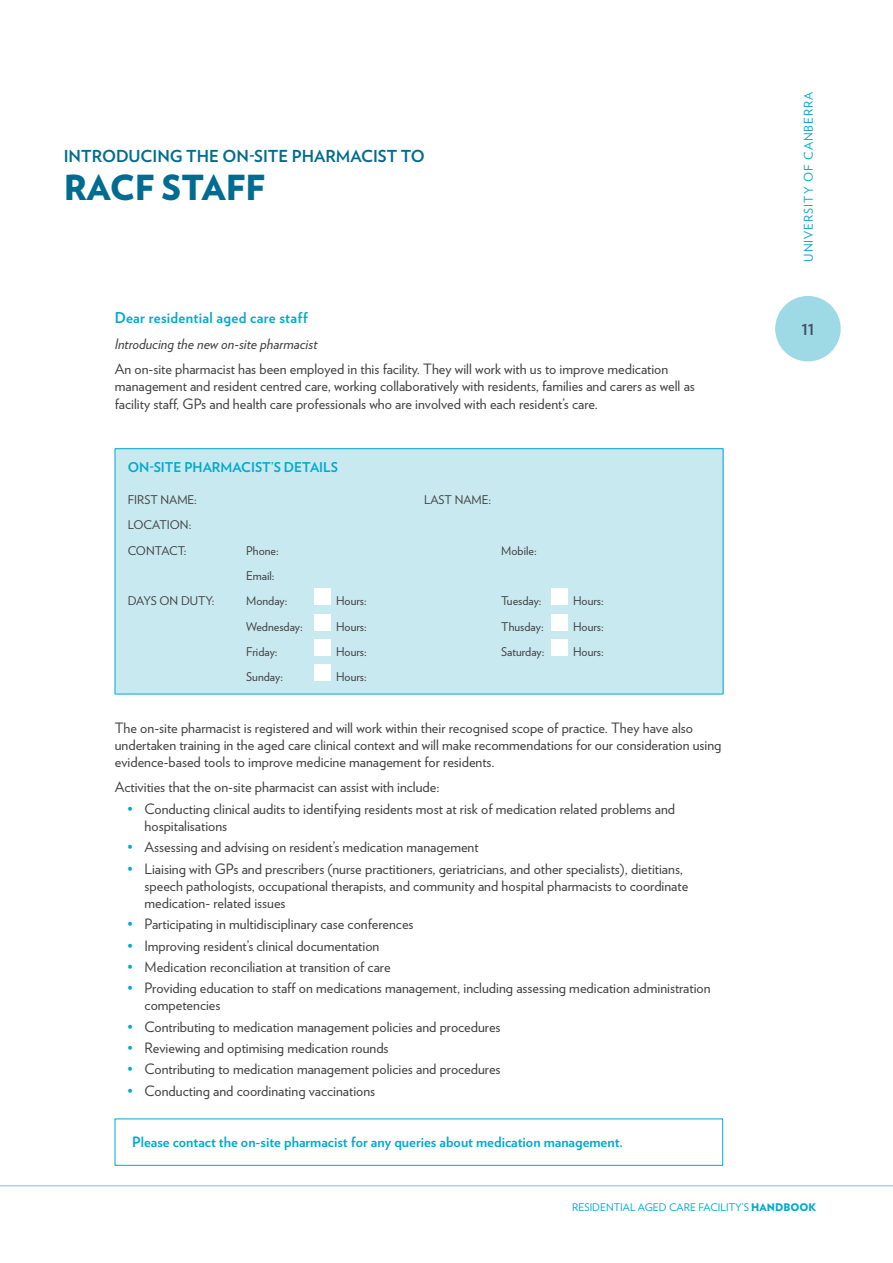
<style>
.page{position:relative;width:893px;height:1263px;background:#fff}
.page>*{position:absolute;margin:0;border:0;box-sizing:border-box;transform-origin:0 0}
.t1{font:900 34.5px "Verlag";color:#006c91}
.t2{font:700 16.5px "Verlag";color:#006c91}
.t3{font:700 15px "Verlag";letter-spacing:.02em;color:#00a9cf}
.t4{font:700 15px "Verlag";color:#424d61}
.t5{font:14.25px/17.1px "Verlag";color:#414042}
.t6{font:700 14.25px "Verlag";color:#00a9cf}
.t7{font:italic 14.25px "Verlag";color:#414042}
.t8{font:700 13.5px "Verlag";color:#00a9cf}
.t9{font:12px/25.3px "Verlag";color:#414042}
.t10{font:12px "Verlag";letter-spacing:.08em;color:#00a9cf}
.t11{font:10.5px "Verlag";color:#00a9cf}
.s1{color:#00a9cf}
.s2{font-weight:900}
</style>
<div class="page">
<div style="left:775px;top:296px;width:66px;height:65px;background:#9edae6;border-radius:50%"></div>
<hr style="left:0;top:1185px;width:893px;height:1px;background:#9edae6">
<div style="left:115px;top:449px;width:608px;height:245px;background:#c8e9ef"></div>
<hr style="left:115px;top:448px;width:608px;height:1px;background:#00a9cf">
<hr style="left:115px;top:449px;width:1px;height:245px;background:#00a9cf">
<hr style="left:723px;top:449px;width:1px;height:245px;background:#00a9cf">
<hr style="left:115px;top:694px;width:608px;height:1px;background:#00a9cf">
<div style="left:314px;top:588px;width:17px;height:17px;background:#fff"></div>
<div style="left:551px;top:588px;width:17px;height:17px;background:#fff"></div>
<div style="left:314px;top:614px;width:17px;height:16px;background:#fff"></div>
<div style="left:551px;top:614px;width:17px;height:16px;background:#fff"></div>
<div style="left:314px;top:639px;width:17px;height:17px;background:#fff"></div>
<div style="left:551px;top:639px;width:17px;height:17px;background:#fff"></div>
<div style="left:314px;top:664px;width:17px;height:17px;background:#fff"></div>
<p class="t2" style="left:64px;top:143px;width:363px">INTRODUCING THE ON-SITE PHARMACIST TO</p>
<h1 class="t1" style="left:64px;top:159px;width:203px">RACF STAFF</h1>
<p class="t3" style="left:115px;top:306px;width:194px">Dear residential aged care staff</p>
<p class="t7" style="left:115px;top:333px;width:204px">Introducing the new on-site pharmacist</p>
<p class="t5" style="left:115px;top:360px;width:582px">An on-site pharmacist has been employed in this facility. They will work with us to improve medication management and resident centred care, working collaboratively with residents, families and carers as well as facility staff, GPs and health care professionals who are involved with each resident’s care.</p>
<p class="t8" style="left:128px;top:457px;width:212px">ON-SITE PHARMACIST’S DETAILS</p>
<p class="t9" style="left:128px;top:486px;width:71px">FIRST NAME:</p>
<p class="t9" style="left:424px;top:486px;width:69px">LAST NAME:</p>
<p class="t9" style="left:128px;top:512px;width:65px">LOCATION:<br>CONTACT:</p>
<p class="t9" style="left:246px;top:537px;width:34px">Phone:</p>
<p class="t9" style="left:501px;top:537px;width:37px">Mobile:</p>
<p class="t9" style="left:246px;top:562px;width:30px">Email:</p>
<p class="t9" style="left:128px;top:588px;width:88px">DAYS ON DUTY:</p>
<p class="t9" style="left:246px;top:588px;width:43px">Monday:</p>
<p class="t9" style="left:336px;top:588px;width:32px">Hours:</p>
<p class="t9" style="left:501px;top:588px;width:42px">Tuesday:</p>
<p class="t9" style="left:573px;top:588px;width:32px">Hours:</p>
<p class="t9" style="left:246px;top:613px;width:58px">Wednesday:</p>
<p class="t9" style="left:336px;top:613px;width:32px">Hours:</p>
<p class="t9" style="left:501px;top:613px;width:44px">Thusday:</p>
<p class="t9" style="left:573px;top:613px;width:32px">Hours:</p>
<p class="t9" style="left:246px;top:638px;width:33px">Friday:</p>
<p class="t9" style="left:336px;top:638px;width:32px">Hours:</p>
<p class="t9" style="left:501px;top:638px;width:45px">Saturday:</p>
<p class="t9" style="left:573px;top:638px;width:32px">Hours:</p>
<p class="t9" style="left:246px;top:664px;width:38px">Sunday:</p>
<p class="t9" style="left:336px;top:664px;width:32px">Hours:</p>
<p class="t5" style="left:115px;top:718px;width:608px">The on-site pharmacist is registered and will work within their recognised scope of practice. They have also undertaken training in the aged care clinical context and will make recommendations for our consideration using evidence-based tools to improve medicine management for residents.</p>
<p class="t5" style="left:115px;top:778px;width:326px">Activities that the on-site pharmacist can assist with include:</p>
<p class="t5" style="left:145px;top:799px;width:532px;text-indent:-17px"><span class="s1">•</span> Conducting clinical audits to identifying residents most at risk of medication related problems and hospitalisations</p>
<p class="t5" style="left:128px;top:838px;width:353px"><span class="s1">•</span> Assessing and advising on resident’s medication management</p>
<p class="t5" style="left:145px;top:859px;width:545px;text-indent:-17px"><span class="s1">•</span> Liaising with GPs and prescribers (nurse practitioners, geriatricians, and other specialists), dietitians, speech pathologists, occupational therapists, and community and hospital pharmacists to coordinate medication- related issues</p>
<p class="t5" style="left:128px;top:915px;width:288px"><span class="s1">•</span> Participating in multidisciplinary case conferences</p>
<p class="t5" style="left:128px;top:936px;width:253px"><span class="s1">•</span> Improving resident’s clinical documentation</p>
<p class="t5" style="left:128px;top:957px;width:265px"><span class="s1">•</span> Medication reconciliation at transition of care</p>
<p class="t5" style="left:145px;top:979px;width:567px;text-indent:-17px"><span class="s1">•</span> Providing education to staff on medications management, including assessing medication administration competencies</p>
<p class="t5" style="left:128px;top:1017px;width:375px"><span class="s1">•</span> Contributing to medication management policies and procedures</p>
<p class="t5" style="left:128px;top:1038px;width:263px"><span class="s1">•</span> Reviewing and optimising medication rounds</p>
<p class="t5" style="left:128px;top:1060px;width:375px"><span class="s1">•</span> Contributing to medication management policies and procedures</p>
<p class="t5" style="left:128px;top:1081px;width:249px"><span class="s1">•</span> Conducting and coordinating vaccinations</p>
<p class="t6" style="left:132px;top:1131px;width:492px">Please contact the on-site pharmacist for any queries about medication management.</p>
<p class="t10" style="left:799px;top:261px;width:171px;rotate:-90deg">UNIVERSITY OF CANBERRA</p>
<p class="t4" style="left:801px;top:317px;width:15px">11</p>
<p class="t11" style="left:572px;top:1199px;width:246px">RESIDENTIAL AGED CARE FACILITY’S <span class="s2">HANDBOOK</span></p>
</div>
